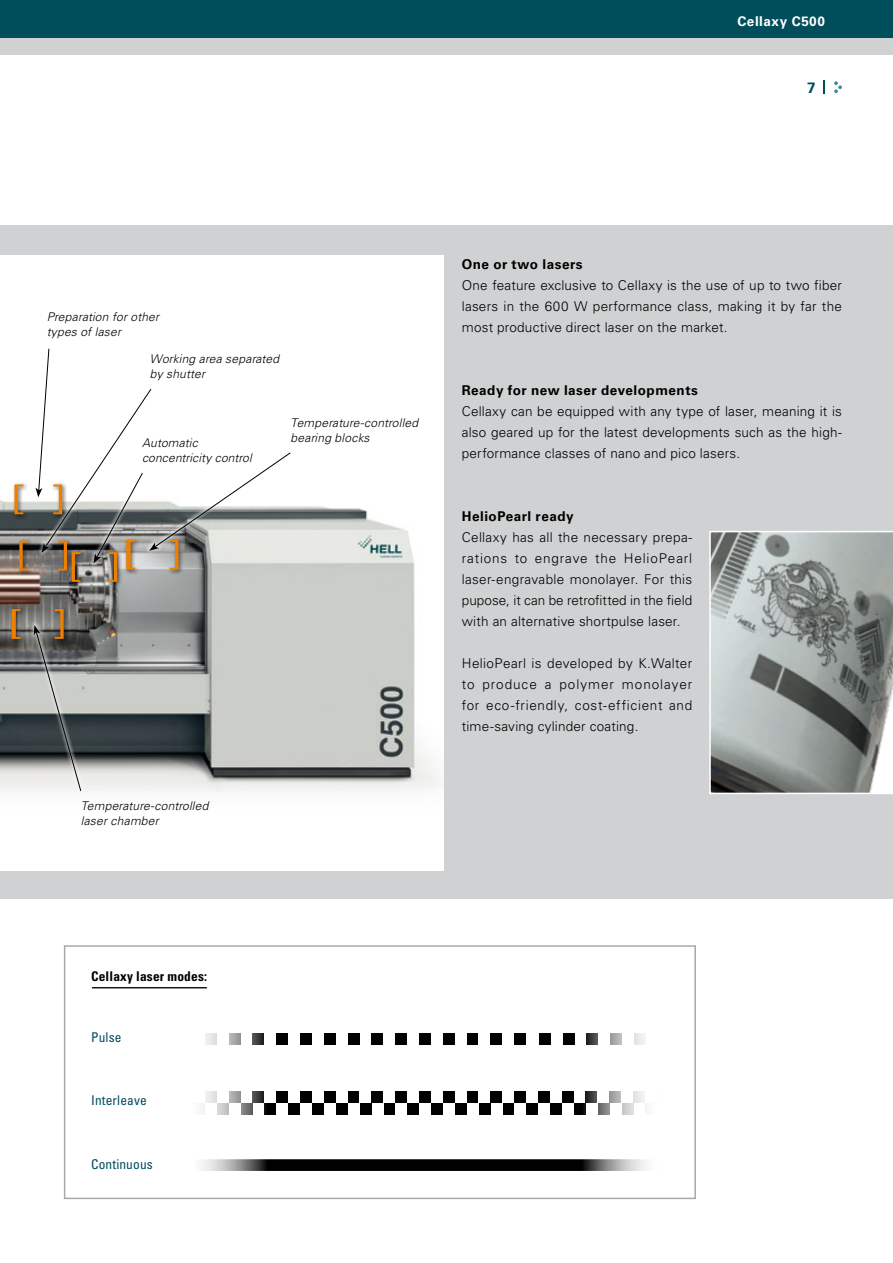
<style>
.page{position:relative;width:893px;height:1263px;background:#fff}
.page>*{position:absolute;margin:0;border:0;box-sizing:border-box;transform-origin:0 0}
.t1{font:700 15px "Univers LT Std";color:#004d5b}
.Fließtext{font:300 13.5px/21px "Univers LT Std";letter-spacing:.015em;color:#000;text-align:justify}
.Fließtext-2{font:700 13.5px "Univers LT Std";letter-spacing:.04em;color:#000}
.t2{font:700 13.5px "Univers LT Std";letter-spacing:.04em;color:#fff}
.Zwischenüberschrift{font:700 13.5px "Univers LT Std";letter-spacing:.04em;color:#000}
.Fließtext-3{font:condensed 13.35px "Univers LT Std";letter-spacing:.01em;color:#004d5b}
.Fließtext-4{font:700 condensed 13.35px "Univers LT Std";letter-spacing:.01em;color:#000}
.Informationstext_8_1{font:italic 300 12px/15px "Univers LT Std";letter-spacing:.015em;color:#000}
</style>
<div class="page">
<svg style="left:834px;top:81px;width:8px;height:12px"></svg>
<svg style="left:824px;top:80px;width:1px;height:13px"></svg>
<div style="left:0;top:225px;width:893px;height:674px;background:#d0d1d2"></div>
<img style="left:0;top:255px;width:444px;height:615px">
<div style="left:0;top:0;width:893px;height:54px;background:#d0d1d2"></div>
<div style="left:0;top:0;width:893px;height:37px;background:#004d5b"></div>
<div style="left:195px;top:1159px;width:469px;height:12px;background:#000"></div>
<div style="left:514px;top:1033px;width:12px;height:12px;background:#000"></div>
<div style="left:490px;top:1033px;width:12px;height:12px;background:#000"></div>
<div style="left:466px;top:1033px;width:12px;height:12px;background:#000"></div>
<div style="left:443px;top:1033px;width:12px;height:12px;background:#000"></div>
<div style="left:419px;top:1033px;width:12px;height:12px;background:#000"></div>
<div style="left:395px;top:1033px;width:12px;height:12px;background:#000"></div>
<div style="left:371px;top:1033px;width:12px;height:12px;background:#000"></div>
<div style="left:348px;top:1033px;width:11px;height:12px;background:#000"></div>
<div style="left:324px;top:1033px;width:12px;height:12px;background:#000"></div>
<div style="left:300px;top:1033px;width:12px;height:12px;background:#000"></div>
<div style="left:276px;top:1033px;width:12px;height:12px;background:#000"></div>
<div style="left:563px;top:1033px;width:11px;height:12px;background:#000"></div>
<div style="left:539px;top:1033px;width:12px;height:12px;background:#000"></div>
<div style="left:514px;top:1091px;width:12px;height:12px;background:#000"></div>
<div style="left:490px;top:1091px;width:12px;height:12px;background:#000"></div>
<div style="left:466px;top:1091px;width:12px;height:12px;background:#000"></div>
<div style="left:443px;top:1091px;width:12px;height:12px;background:#000"></div>
<div style="left:419px;top:1091px;width:12px;height:12px;background:#000"></div>
<div style="left:395px;top:1091px;width:12px;height:12px;background:#000"></div>
<div style="left:371px;top:1091px;width:12px;height:12px;background:#000"></div>
<div style="left:348px;top:1091px;width:11px;height:12px;background:#000"></div>
<div style="left:324px;top:1091px;width:12px;height:12px;background:#000"></div>
<div style="left:300px;top:1091px;width:12px;height:12px;background:#000"></div>
<div style="left:276px;top:1091px;width:12px;height:12px;background:#000"></div>
<div style="left:502px;top:1102px;width:12px;height:12px;background:#000"></div>
<div style="left:491px;top:1102px;width:11px;height:12px;background:#fff"></div>
<div style="left:479px;top:1102px;width:12px;height:12px;background:#000"></div>
<div style="left:467px;top:1102px;width:12px;height:12px;background:#fff"></div>
<div style="left:455px;top:1102px;width:12px;height:12px;background:#000"></div>
<div style="left:443px;top:1102px;width:12px;height:12px;background:#fff"></div>
<div style="left:431px;top:1102px;width:12px;height:12px;background:#000"></div>
<div style="left:419px;top:1102px;width:12px;height:12px;background:#fff"></div>
<div style="left:407px;top:1102px;width:12px;height:12px;background:#000"></div>
<div style="left:395px;top:1102px;width:12px;height:12px;background:#fff"></div>
<div style="left:383px;top:1102px;width:12px;height:12px;background:#000"></div>
<div style="left:372px;top:1102px;width:11px;height:12px;background:#fff"></div>
<div style="left:360px;top:1102px;width:12px;height:12px;background:#000"></div>
<div style="left:348px;top:1102px;width:12px;height:12px;background:#fff"></div>
<div style="left:336px;top:1102px;width:12px;height:12px;background:#000"></div>
<div style="left:324px;top:1102px;width:12px;height:12px;background:#fff"></div>
<div style="left:312px;top:1102px;width:12px;height:12px;background:#000"></div>
<div style="left:300px;top:1102px;width:12px;height:12px;background:#fff"></div>
<div style="left:288px;top:1102px;width:12px;height:12px;background:#000"></div>
<div style="left:276px;top:1102px;width:12px;height:12px;background:#fff"></div>
<div style="left:264px;top:1102px;width:12px;height:12px;background:#000"></div>
<div style="left:562px;top:1091px;width:12px;height:12px;background:#000"></div>
<div style="left:538px;top:1091px;width:12px;height:12px;background:#000"></div>
<div style="left:574px;top:1102px;width:12px;height:12px;background:#000"></div>
<div style="left:562px;top:1102px;width:12px;height:12px;background:#fff"></div>
<div style="left:550px;top:1102px;width:12px;height:12px;background:#000"></div>
<div style="left:538px;top:1102px;width:12px;height:12px;background:#fff"></div>
<div style="left:526px;top:1102px;width:12px;height:12px;background:#000"></div>
<div style="left:514px;top:1102px;width:12px;height:12px;background:#fff"></div>
<div style="left:582px;top:1023px;width:131px;height:166px;background:#fff"></div>
<div style="left:132px;top:1025px;width:134px;height:166px;background:#fff"></div>
<div style="left:64px;top:945px;width:632px;height:254px;border:2px solid #a7a8aa"></div>
<hr style="left:92px;top:987px;width:115px;height:1px;background:#000">
<svg style="left:0;top:343px;width:296px;height:250px;background:#dad8d6"></svg>
<div style="left:9px;top:607px;width:17px;height:37px;background:#000;opacity:.6"></div>
<div style="left:52px;top:607px;width:17px;height:37px;background:#000;opacity:.6"></div>
<svg style="left:0;top:609px;width:147px;height:187px"></svg>
<svg style="left:709px;top:531px;width:184px;height:263px"></svg>
<p class="t2" style="left:754px;top:10px;width:89px">Cellaxy C500</p>
<p class="t2" style="left:737px;top:13px;width:89px">Cellaxy C500</p>
<p class="t1" style="left:807px;top:79px;width:10px">7</p>
<p class="Informationstext_8_1" style="left:47px;top:310px;width:114px">Preparation for other types of laser</p>
<p class="Informationstext_8_1" style="left:150px;top:351px;width:131px">Working area separated by shutter</p>
<p class="Informationstext_8_1" style="left:142px;top:435px;width:111px">Automatic concentricity control</p>
<p class="Informationstext_8_1" style="left:291px;top:415px;width:129px">Temperature-controlled bearing blocks</p>
<p class="Informationstext_8_1" style="left:81px;top:798px;width:129px">Temperature-controlled laser chamber</p>
<p class="Fließtext-2" style="left:462px;top:256px;width:122px">One or two lasers</p>
<p class="Fließtext" style="left:462px;top:275px;width:382px">One feature exclusive to Cellaxy is the use of up to two fiber lasers in the 600 W performance class, making it by far the most productive direct laser on the market.</p>
<p class="Fließtext-2" style="left:462px;top:382px;width:238px">Ready for new laser developments</p>
<p class="Fließtext" style="left:462px;top:401px;width:382px">Cellaxy can be equipped with any type of laser, meaning it is also geared up for the latest developments such as the high&shy;performance classes of nano and pico lasers.</p>
<p class="Zwischenüberschrift" style="left:462px;top:508px;width:113px">HelioPearl ready</p>
<p class="Fließtext" style="left:462px;top:527px;width:232px">Cellaxy has all the necessary prepa&shy;rations to engrave the HelioPearl laser-engravable monolayer. For this pupose, it can be retrofitted in the field with an alternative shortpulse laser.</p>
<p class="Fließtext" style="left:462px;top:653px;width:232px">HelioPearl is developed by K.Walter to produce a polymer monolayer for eco-friendly, cost-efficient and time-saving cylinder coating.</p>
<p class="Fließtext-4" style="left:91px;top:968px;width:117px">Cellaxy laser modes:</p>
<p class="Fließtext-3" style="left:91px;top:1029px;width:32px">Pulse</p>
<p class="Fließtext-3" style="left:91px;top:1092px;width:57px">Interleave</p>
<p class="Fließtext-3" style="left:91px;top:1155px;width:63px">Continuous</p>
</div>
